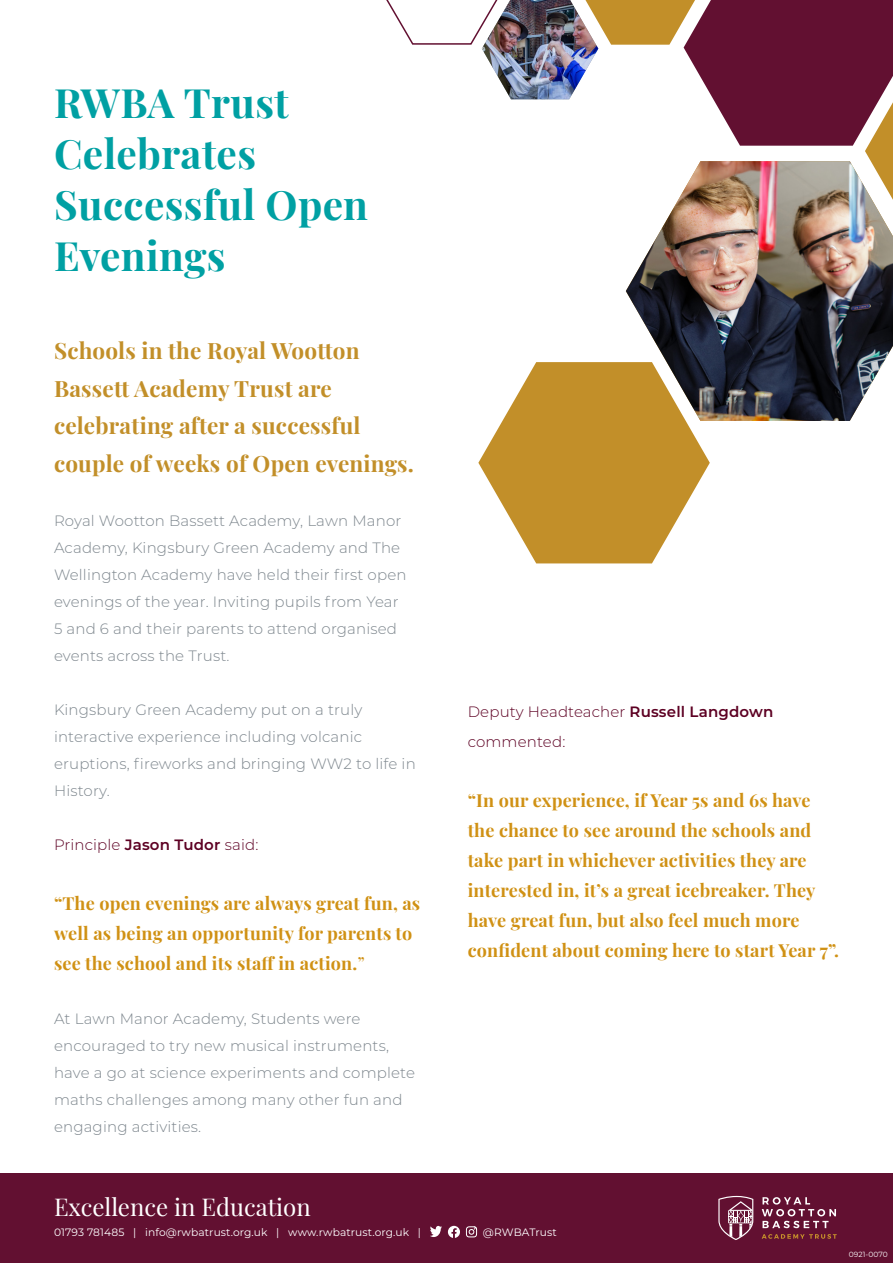
<style>
.page{position:relative;width:893px;height:1263px;background:#fff}
.page>*{position:absolute;margin:0;border:0;box-sizing:border-box;transform-origin:0 0}
.t1{font:700 40.5px/51px "Playfair Display";letter-spacing:.01em;color:#00a0a3}
.t2{font:24px "Playfair Display";color:#fff}
.t3{font:700 22.5px/37.5px "Playfair Display";letter-spacing:.01em;color:#c28f29}
.t4{font:700 18px/30px "Playfair Display";letter-spacing:.01em;color:#d09114}
.t5{font:300 15px/27px "Montserrat";letter-spacing:.01em;color:#7d868d}
.t6{font:300 15px/30px "Montserrat";letter-spacing:.01em;color:#5d0023}
.t7{font:10.65px "Montserrat";letter-spacing:.01em;color:#fff}
.t8{font:7.5px "Montserrat";letter-spacing:.01em;color:#fff}
.s1{font-weight:600}
.s2{font-weight:400}
</style>
<div class="page">
<div style="left:0;top:1174px;width:893px;height:89px;background:#621031"></div>
<svg style="left:762px;top:1234px;width:75px;height:5px"></svg>
<svg style="left:762px;top:1197px;width:74px;height:31px"></svg>
<svg style="left:718px;top:1196px;width:35px;height:44px"></svg>
<svg style="left:430px;top:1226px;width:12px;height:11px"></svg>
<svg style="left:448px;top:1226px;width:12px;height:12px"></svg>
<svg style="left:466px;top:1226px;width:11px;height:11px"></svg>
<svg style="left:386px;top:0;width:507px;height:161px"></svg>
<img style="left:626px;top:161px;width:267px;height:260px">
<svg style="left:478px;top:362px;width:232px;height:201px;fill:#c28f29"></svg>
<p class="t1" style="left:54px;top:74px;width:236px">RWBA Trust<br>Celebrates</p>
<p class="t1" style="left:54px;top:176px;width:316px">Successful Open<br>Evenings</p>
<p class="t3" style="left:54px;top:330px;width:361px">Schools in the Royal Wootton<br>Bassett Academy Trust are celebrating after a successful couple of weeks of Open evenings.</p>
<p class="t5" style="left:54px;top:506px;width:354px">Royal Wootton Bassett Academy, Lawn Manor Academy, Kingsbury Green Academy and The Wellington Academy have held their first open evenings of the year. Inviting pupils from Year 5 and 6 and their parents to attend organised events across the Trust.</p>
<p class="t5" style="left:54px;top:695px;width:363px">Kingsbury Green Academy put on a truly interactive experience including volcanic eruptions, fireworks and bringing WW2 to life in History.</p>
<p class="t6" style="left:54px;top:829px;width:206px">Principle <span class="s1">Jason Tudor</span> said:</p>
<p class="t4" style="left:54px;top:886px;width:368px">“The open evenings are always great fun, as well as being an opportunity for parents to see the school and its staff in action.<span class="s2">”</span></p>
<p class="t5" style="left:54px;top:1004px;width:363px">At Lawn Manor Academy, Students were encouraged to try new musical instruments, have a go at science experiments and complete maths challenges among many other fun and engaging activities.</p>
<p class="t6" style="left:468px;top:696px;width:307px">Deputy Headteacher <span class="s1">Russell Langdown </span>commented:</p>
<p class="t4" style="left:468px;top:784px;width:373px">“In our experience, if Year 5s and 6s have the chance to see around the schools and take part in whichever activities they are interested in, it’s a great icebreaker. They have great fun, but also feel much more confident about coming here to start Year 7”.</p>
<h2 class="t2" style="left:54px;top:1188px;width:258px">Excellence in Education</h2>
<p class="t7" style="left:54px;top:1225px;width:369px">01793 781485 | info@rwbatrust.org.uk | www.rwbatrust.org.uk |</p>
<p class="t7" style="left:483px;top:1225px;width:75px">@RWBATrust</p>
<p class="t8" style="left:849px;top:1249px;width:41px">0921-0070</p>
</div>
